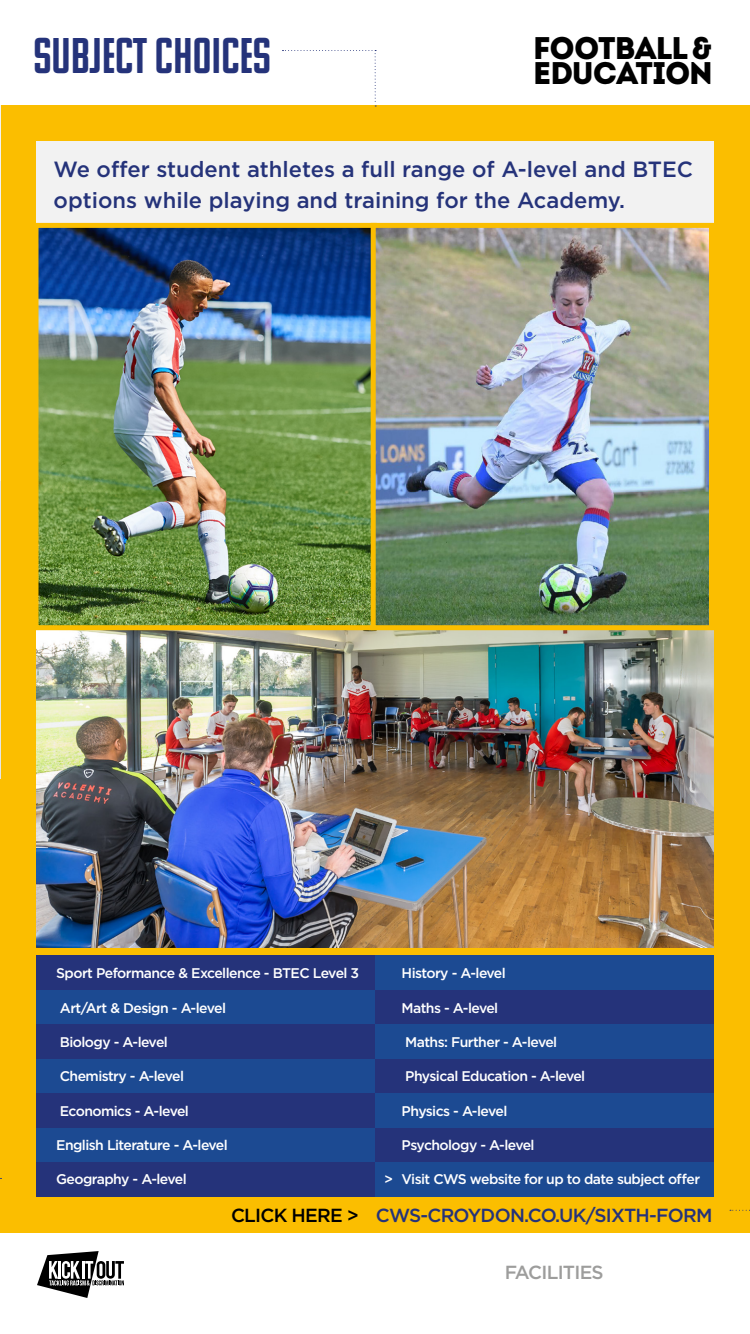
<style>
.page{position:relative;width:750px;height:1334px;background:#fff}
.page>*{position:absolute;margin:0;border:0;box-sizing:border-box;transform-origin:0 0}
.t1{font:50px "Komu A";color:#25337a}
.t2{font:31.3px/25px "Intro";letter-spacing:-.04em;color:#000}
.t3{font:500 22px/31px "Gotham";color:#25337a}
.t4{font:500 18.9px "Gotham";letter-spacing:-.04em;color:#25337a}
.t5{font:500 18.9px "Gotham";letter-spacing:-.04em;color:#9d9d9c}
.t6{font:500 14px "Gotham";letter-spacing:-.04em;color:#fff}
.s1{color:#000}
</style>
<div class="page">
<div style="left:0;top:106px;width:750px;height:1127px;background:#fbbe00"></div>
<hr style="left:0;top:482px;width:1px;height:297px;background:#e6e6e6">
<hr style="left:0;top:106px;width:1px;height:375px;background:#f2f2f2">
<svg style="left:282px;top:50px;width:94px;height:56px"></svg>
<svg style="left:730px;top:1210px;width:20px;height:1px"></svg>
<div style="left:36px;top:956px;width:339px;height:34px;background:#25337a"></div>
<div style="left:375px;top:990px;width:339px;height:35px;background:#25337a"></div>
<div style="left:36px;top:990px;width:339px;height:35px;background:#1c4a92"></div>
<div style="left:375px;top:1025px;width:339px;height:34px;background:#1c4a92"></div>
<div style="left:375px;top:956px;width:339px;height:34px;background:#1c4a92"></div>
<div style="left:36px;top:1025px;width:339px;height:34px;background:#25337a"></div>
<div style="left:375px;top:1059px;width:339px;height:34px;background:#25337a"></div>
<div style="left:36px;top:1059px;width:339px;height:34px;background:#1c4a92"></div>
<div style="left:375px;top:1093px;width:339px;height:35px;background:#1c4a92"></div>
<div style="left:36px;top:1093px;width:339px;height:35px;background:#25337a"></div>
<div style="left:375px;top:1128px;width:339px;height:34px;background:#25337a"></div>
<div style="left:36px;top:1128px;width:339px;height:34px;background:#1c4a92"></div>
<div style="left:375px;top:1162px;width:339px;height:35px;background:#1c4a92"></div>
<div style="left:36px;top:1162px;width:339px;height:35px;background:#25337a"></div>
<div style="left:36px;top:142px;width:678px;height:83px;background:#f2f2f2"></div>
<svg style="left:37px;top:1251px;width:87px;height:47px"></svg>
<img style="left:36px;top:630px;width:678px;height:317px">
<img style="left:40px;top:229px;width:668px;height:395px">
<div style="left:34px;top:223px;width:343px;height:407px;border:5px solid #fbbe00"></div>
<div style="left:371px;top:223px;width:343px;height:407px;border:5px solid #fbbe00"></div>
<h1 class="t1" style="left:33px;top:30px;width:239px">SUBJECT CHOICES</h1>
<h2 class="t2" style="left:533px;top:35px;width:182px">FOOTBALL &amp;<br>EDUCATION</h2>
<h3 class="t3" style="left:54px;top:153px;width:641px">We offer student athletes a full range of A-level and BTEC options while playing and training for the Academy.</h3>
<p class="t6" style="left:56px;top:964px;width:305px">Sport Peformance &amp; Excellence - BTEC Level 3</p>
<p class="t6" style="left:60px;top:998px;width:168px">Art/Art &amp; Design - A-level</p>
<p class="t6" style="left:60px;top:1033px;width:110px">Biology - A-level</p>
<p class="t6" style="left:60px;top:1067px;width:126px">Chemistry - A-level</p>
<p class="t6" style="left:60px;top:1101px;width:131px">Economics - A-level</p>
<p class="t6" style="left:56px;top:1136px;width:173px">English Literature - A-level</p>
<p class="t6" style="left:56px;top:1170px;width:132px">Geography - A-level</p>
<p class="t6" style="left:402px;top:964px;width:106px">History - A-level</p>
<p class="t6" style="left:402px;top:998px;width:98px">Maths - A-level</p>
<p class="t6" style="left:405px;top:1033px;width:154px">Maths: Further - A-level</p>
<p class="t6" style="left:405px;top:1067px;width:182px">Physical Education - A-level</p>
<p class="t6" style="left:402px;top:1101px;width:107px">Physics - A-level</p>
<p class="t6" style="left:402px;top:1136px;width:135px">Psychology - A-level</p>
<p class="t6" style="left:384px;top:1170px;width:318px">&gt; Visit CWS website for up to date subject offer</p>
<h3 class="t4" style="left:231px;top:1203px;width:483px"><span class="s1">CLICK HERE &gt;</span> CWS-CROYDON.CO.UK/SIXTH-FORM</h3>
<h3 class="t5" style="left:505px;top:1260px;width:101px">FACILITIES</h3>
</div>
